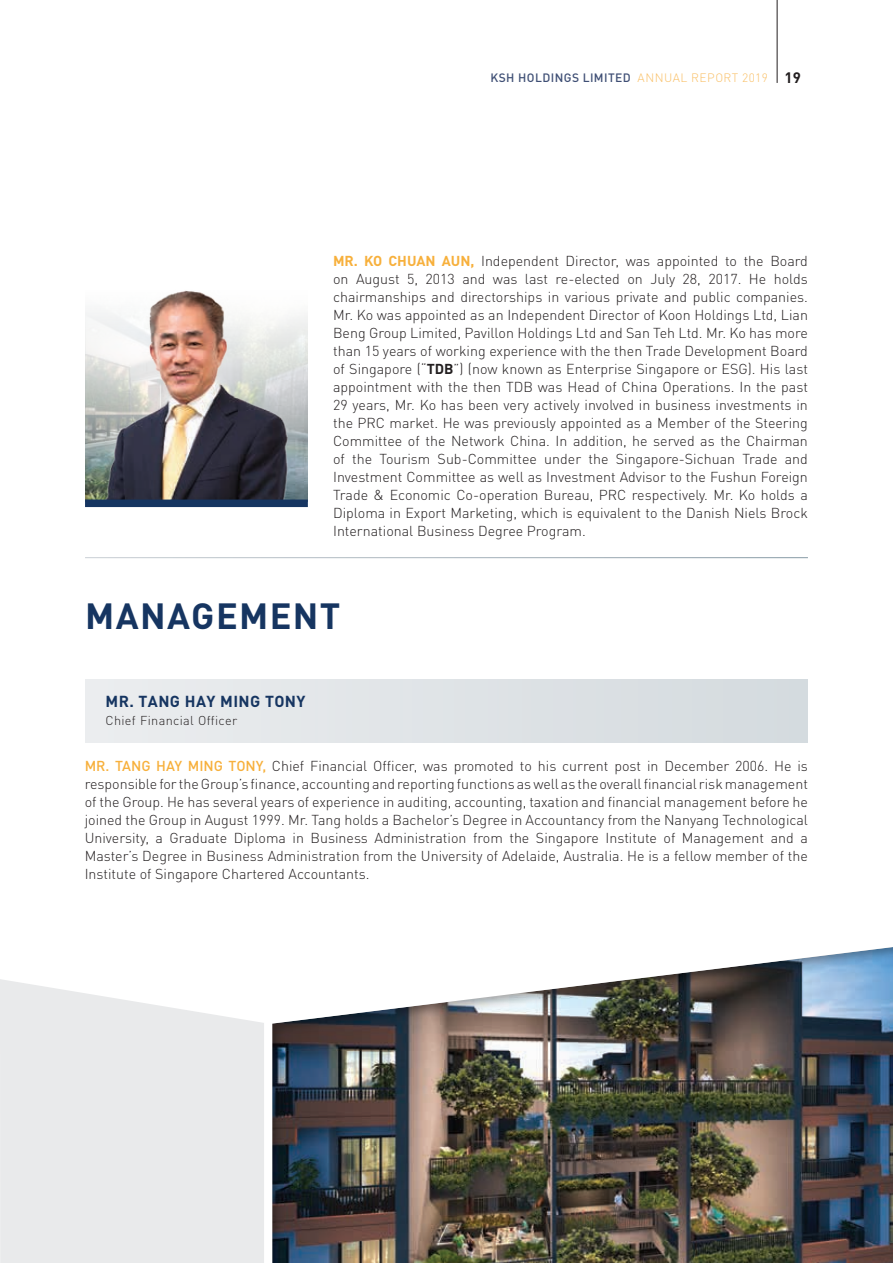
<style>
.page{position:relative;width:893px;height:1263px;background:#fff}
.page>*{position:absolute;margin:0;border:0;box-sizing:border-box;transform-origin:0 0}
.t1{font:700 36px "DINOT";letter-spacing:.04em;color:#163561}
._02_E_Subheading_Bod{font:700 15.75px "DINOT";letter-spacing:.025em;color:#163561}
.Body_Text{font:300 14.25px/18px "DINOT";color:#231f20;text-align:justify}
._02_E_Subheading_Bod-2{font:300 12.75px "DINOT";letter-spacing:.025em;color:#231f20}
.t2{font:500 12px "DINOT";letter-spacing:.035em;color:#3f4f75}
.s1{font-weight:300;color:#f9bf65}
.s2{font-weight:700;font-size:15px;color:#231f20}
.s3{font-weight:700;color:#f7b03c}
.s4{font-weight:700}
.s5{font-weight:500;color:#f7b03c}
</style>
<div class="page">
<hr style="left:777px;top:0;width:1px;height:83px;background:#231f20">
<img style="left:85px;top:312px;width:223px;height:187px">
<img style="left:102px;top:290px;width:199px;height:209px">
<div style="left:85px;top:680px;width:723px;height:62px;background:#dfe4e7"></div>
<div style="left:85px;top:499px;width:223px;height:8px;background:#163561"></div>
<svg style="left:0;top:979px;width:258px;height:284px;background:#eaebec"></svg>
<div style="left:258px;top:932px;width:635px;height:331px;background:#231f20;opacity:.4"></div>
<p class="t2" style="left:490px;top:70px;width:312px">KSH HOLDINGS LIMITED <span class="s1">ANNUAL REPORT 2019</span> <span class="s2">19</span></p>
<p class="Body_Text" style="left:333px;top:252px;width:476px"><span class="s3">MR. KO CHUAN AUN,</span> Independent Director, was appointed to the Board on August 5, 2013 and was last re-elected on July 28, 2017. He holds chairmanships and directorships in various private and public companies.<br>Mr. Ko was appointed as an Independent Director of Koon Holdings Ltd, Lian Beng Group Limited, Pavillon Holdings Ltd and San Teh Ltd. Mr. Ko has more than 15 years of working experience with the then Trade Development Board of Singapore (“<span class="s4">TDB</span>”) (now known as Enterprise Singapore or ESG). His last appointment with the then TDB was Head of China Operations. In the past 29 years, Mr. Ko has been very actively involved in business investments in the PRC market. He was previously appointed as a Member of the Steering Committee of the Network China. In addition, he served as the Chairman of the Tourism Sub-Committee under the Singapore-Sichuan Trade and Investment Committee as well as Investment Advisor to the Fushun Foreign Trade &amp; Economic Co-operation Bureau, PRC respectively. Mr. Ko holds a Diploma in Export Marketing, which is equivalent to the Danish Niels Brock International Business Degree Program.</p>
<p class="t1" style="left:85px;top:593px;width:257px">MANAGEMENT</p>
<p class="_02_E_Subheading_Bod" style="left:106px;top:691px;width:201px">MR. TANG HAY MING TONY</p>
<p class="_02_E_Subheading_Bod-2" style="left:106px;top:712px;width:133px">Chief Financial Officer</p>
<p class="Body_Text" style="left:85px;top:756px;width:725px"><span class="s5">MR. TANG HAY MING TONY,</span> Chief Financial Officer, was promoted to his current post in December 2006. He is responsible for the Group’s finance, accounting and reporting functions as well as the overall financial risk management of the Group. He has several years of experience in auditing, accounting, taxation and financial management before he joined the Group in August 1999. Mr. Tang holds a Bachelor’s Degree in Accountancy from the Nanyang Technological University, a Graduate Diploma in Business Administration from the Singapore Institute of Management and a Master’s Degree in Business Administration from the University of Adelaide, Australia. He is a fellow member of the Institute of Singapore Chartered Accountants.</p>
</div>
